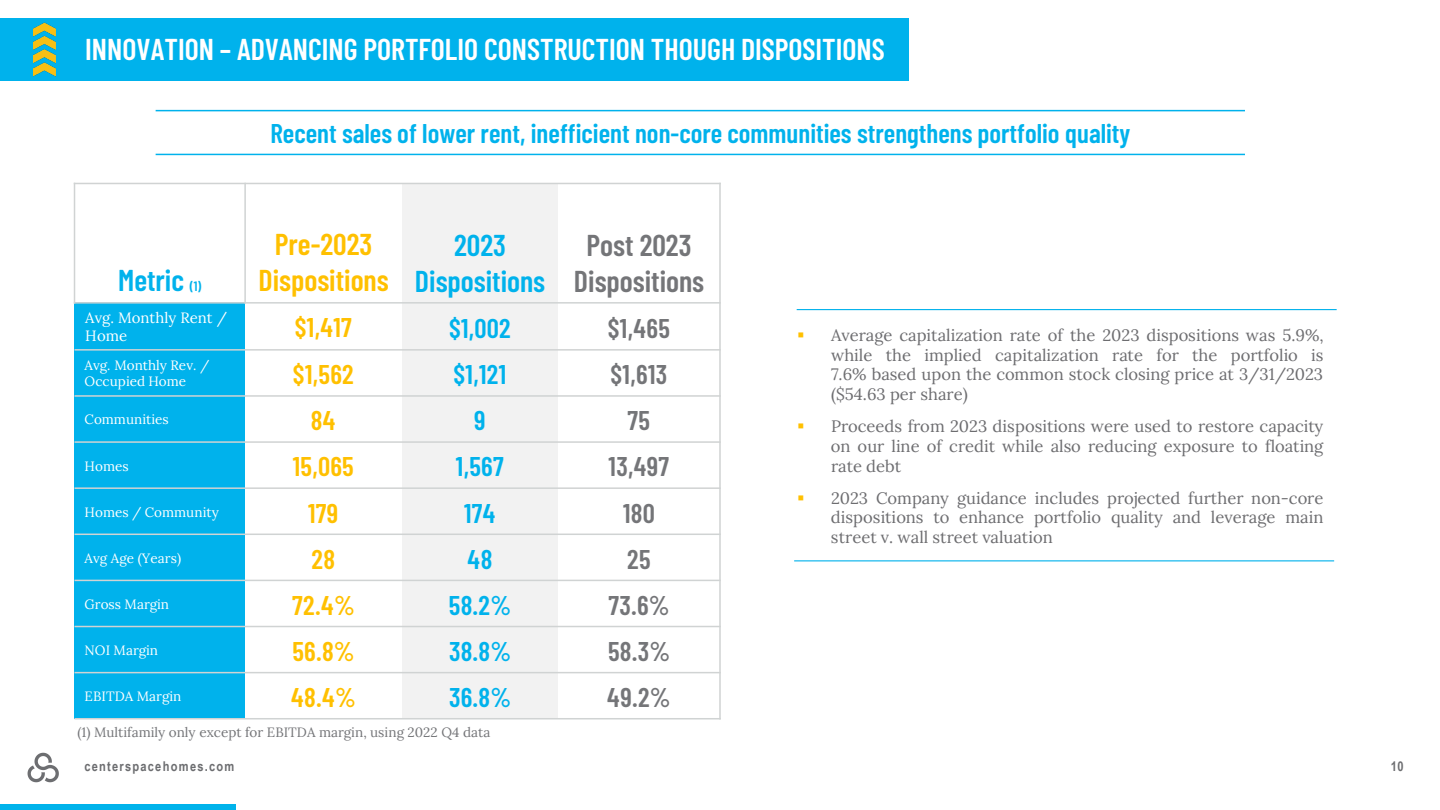
<style>
.page{position:relative;width:1440px;height:810px;background:#fff}
.page>*{position:absolute;margin:0;border:0;box-sizing:border-box;transform-origin:0 0}
.t1{font:600 30px "Barlow Condensed";color:#fff}
.t2{font:600 30px "Barlow Condensed";color:#00b2ec}
.t3{font:600 30px/36px "Barlow Condensed";color:#ffc000;text-align:center}
.t4{font:600 30px "Barlow Condensed";color:#747578}
.t5{font:600 27px "Barlow Condensed";color:#00b2ec}
.t6{font:600 27px "Barlow Condensed";letter-spacing:.015em;color:#ffc000}
.t7{font:600 27px "Barlow Condensed";letter-spacing:.015em;color:#747578}
.t8{font:16.5px/19.8px "Lora";color:#6d6d70;text-align:justify}
.t9{font:15px/18px "Lora";color:#fff}
.t10{font:13.5px/16.2px "Lora";color:#fff}
.t11{font:13.5px "Lora";color:#747578}
.t12{font:700 13.5px "Arial Narrow";letter-spacing:.09em;color:#6c6d70}
.t13{font:600 13.5px "Barlow Condensed";color:#00b2ec}
.s1{color:#ffc000}
</style>
<div class="page">
<svg style="left:28px;top:753px;width:31px;height:29px"></svg>
<div style="left:0;top:805px;width:236px;height:5px;background:#00b3eb"></div>
<div style="left:0;top:18px;width:908px;height:63px;background:#00b2ec"></div>
<img style="left:33px;top:22px;width:22px;height:54px">
<div style="left:402px;top:183px;width:156px;height:120px;background:#f2f2f2"></div>
<div style="left:75px;top:303px;width:170px;height:47px;background:#00b2ec"></div>
<div style="left:402px;top:303px;width:156px;height:47px;background:#f2f2f2"></div>
<div style="left:75px;top:350px;width:170px;height:46px;background:#00b2ec"></div>
<div style="left:402px;top:350px;width:156px;height:46px;background:#f2f2f2"></div>
<div style="left:75px;top:396px;width:170px;height:46px;background:#00b2ec"></div>
<div style="left:402px;top:396px;width:156px;height:46px;background:#f2f2f2"></div>
<div style="left:75px;top:442px;width:170px;height:46px;background:#00b2ec"></div>
<div style="left:402px;top:442px;width:156px;height:46px;background:#f2f2f2"></div>
<div style="left:75px;top:488px;width:170px;height:46px;background:#00b2ec"></div>
<div style="left:402px;top:488px;width:156px;height:46px;background:#f2f2f2"></div>
<div style="left:75px;top:534px;width:170px;height:46px;background:#00b2ec"></div>
<div style="left:402px;top:534px;width:156px;height:46px;background:#f2f2f2"></div>
<div style="left:75px;top:580px;width:170px;height:47px;background:#00b2ec"></div>
<div style="left:402px;top:580px;width:156px;height:47px;background:#f2f2f2"></div>
<div style="left:75px;top:627px;width:170px;height:46px;background:#00b2ec"></div>
<div style="left:402px;top:627px;width:156px;height:46px;background:#f2f2f2"></div>
<div style="left:75px;top:673px;width:170px;height:46px;background:#00b2ec"></div>
<div style="left:402px;top:673px;width:156px;height:46px;background:#f2f2f2"></div>
<hr style="left:244px;top:183px;width:2px;height:121px;background:#d0d3d3">
<hr style="left:74px;top:302px;width:647px;height:2px;background:#d0d3d3">
<hr style="left:75px;top:349px;width:646px;height:2px;background:#d0d3d3">
<hr style="left:75px;top:395px;width:646px;height:2px;background:#d0d3d3">
<hr style="left:75px;top:441px;width:646px;height:2px;background:#d0d3d3">
<hr style="left:75px;top:487px;width:646px;height:2px;background:#d0d3d3">
<hr style="left:75px;top:534px;width:646px;height:1px;background:#d0d3d3">
<hr style="left:75px;top:580px;width:646px;height:1px;background:#d0d3d3">
<hr style="left:75px;top:626px;width:646px;height:1px;background:#d0d3d3">
<hr style="left:75px;top:672px;width:646px;height:1px;background:#d0d3d3">
<hr style="left:74px;top:183px;width:1px;height:121px;background:#d0d3d3">
<hr style="left:719px;top:183px;width:2px;height:536px;background:#d0d3d3">
<hr style="left:74px;top:183px;width:647px;height:1px;background:#d0d3d3">
<hr style="left:75px;top:718px;width:646px;height:1px;background:#d0d3d3">
<hr style="left:797px;top:309px;width:540px;height:1px;background:#00b1ec">
<hr style="left:794px;top:560px;width:540px;height:1px;background:#00b1ec">
<hr style="left:156px;top:110px;width:1089px;height:1px;background:#00b2ec">
<hr style="left:156px;top:154px;width:1089px;height:1px;background:#00b2ec">
<p class="t1" style="left:85px;top:28px;width:801px">INNOVATION – ADVANCING PORTFOLIO CONSTRUCTION THOUGH DISPOSITIONS</p>
<p class="t2" style="left:118px;top:259px;width:67px">Metric</p>
<p class="t13" style="left:190px;top:277px;width:13px">(1)</p>
<p class="t5" style="left:270px;top:114px;width:861px">Recent sales of lower rent, inefficient non-core communities strengthens portfolio quality</p>
<p class="t3" style="left:258px;top:224px;width:132px">Pre-2023<br>Dispositions</p>
<p class="t2" style="left:454px;top:223px;width:53px">2023</p>
<p class="t2" style="left:415px;top:259px;width:132px">Dispositions</p>
<p class="t4" style="left:587px;top:223px;width:106px">Post 2023</p>
<p class="t4" style="left:574px;top:259px;width:132px">Dispositions</p>
<p class="t9" style="left:85px;top:307px;width:143px">Avg. Monthly Rent /<br>Home</p>
<p class="t6" style="left:295px;top:308px;width:59px">$1,417</p>
<p class="t5" style="left:449px;top:309px;width:63px">$1,002</p>
<p class="t7" style="left:608px;top:309px;width:64px">$1,465</p>
<p class="t10" style="left:85px;top:356px;width:126px">Avg. Monthly Rev. /<br>Occupied Home</p>
<p class="t6" style="left:293px;top:355px;width:62px">$1,562</p>
<p class="t5" style="left:454px;top:355px;width:54px">$1,121</p>
<p class="t7" style="left:611px;top:355px;width:58px">$1,613</p>
<p class="t10" style="left:85px;top:411px;width:86px">Communities</p>
<p class="t6" style="left:311px;top:401px;width:26px">84</p>
<p class="t5" style="left:474px;top:401px;width:13px">9</p>
<p class="t7" style="left:628px;top:401px;width:24px">75</p>
<p class="t10" style="left:85px;top:457px;width:46px">Homes</p>
<p class="t6" style="left:293px;top:448px;width:63px">15,065</p>
<p class="t5" style="left:456px;top:448px;width:49px">1,567</p>
<p class="t7" style="left:609px;top:448px;width:62px">13,497</p>
<p class="t10" style="left:85px;top:503px;width:136px">Homes / Community</p>
<p class="t6" style="left:308px;top:494px;width:32px">179</p>
<p class="t5" style="left:464px;top:494px;width:33px">174</p>
<p class="t7" style="left:623px;top:494px;width:33px">180</p>
<p class="t10" style="left:85px;top:549px;width:98px">Avg Age (Years)</p>
<p class="t6" style="left:312px;top:540px;width:25px">28</p>
<p class="t5" style="left:468px;top:540px;width:26px">48</p>
<p class="t7" style="left:627px;top:540px;width:25px">25</p>
<p class="t10" style="left:85px;top:595px;width:86px">Gross Margin</p>
<p class="t6" style="left:292px;top:586px;width:64px">72.4%</p>
<p class="t5" style="left:449px;top:586px;width:64px">58.2%</p>
<p class="t7" style="left:608px;top:586px;width:63px">73.6%</p>
<p class="t10" style="left:85px;top:641px;width:75px">NOI Margin</p>
<p class="t6" style="left:292px;top:632px;width:64px">56.8%</p>
<p class="t5" style="left:449px;top:632px;width:64px">38.8%</p>
<p class="t7" style="left:608px;top:632px;width:64px">58.3%</p>
<p class="t10" style="left:85px;top:687px;width:98px">EBITDA Margin</p>
<p class="t6" style="left:291px;top:678px;width:66px">48.4%</p>
<p class="t5" style="left:449px;top:678px;width:64px">36.8%</p>
<p class="t7" style="left:607px;top:678px;width:65px">49.2%</p>
<p class="t11" style="left:77px;top:722px;width:415px">(1) Multifamily only except for EBITDA margin, using 2022 Q4 data</p>
<p class="t8" style="left:831px;top:324px;width:494px;text-indent:-34px"><span class="s1">▪</span> Average capitalization rate of the 2023 dispositions was 5.9%, while the implied capitalization rate for the portfolio is 7.6% based upon the common stock closing price at 3/31/2023 ($54.63 per share)</p>
<p class="t8" style="left:831px;top:415px;width:494px;text-indent:-34px"><span class="s1">▪</span> Proceeds from 2023 dispositions were used to restore capacity on our line of credit while also reducing exposure to floating rate debt</p>
<p class="t8" style="left:831px;top:487px;width:494px;text-indent:-34px"><span class="s1">▪</span> 2023 Company guidance includes projected further non-core dispositions to enhance portfolio quality and leverage main street v. wall street valuation</p>
<p class="t12" style="left:84px;top:756px;width:152px">centerspacehomes.com</p>
<p class="t12" style="left:1391px;top:756px;width:15px">10</p>
</div>
